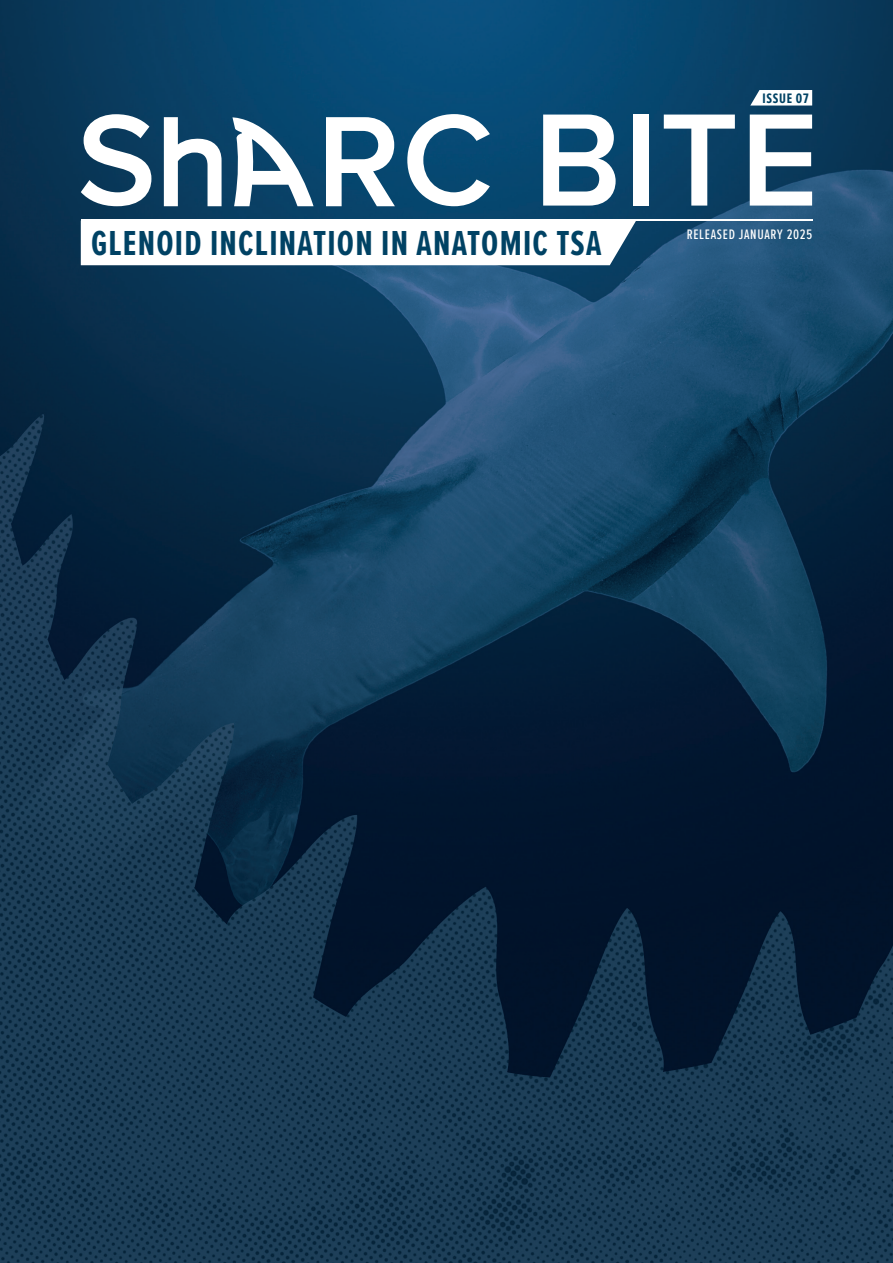
<style>
.page{position:relative;width:893px;height:1263px;background:#fff}
.page>*{position:absolute;margin:0;border:0;box-sizing:border-box;transform-origin:0 0}
.t1{font:600 136.5px "Proxima Nova";color:#fff}
.t2{font:700 36px "Proxima Nova Ex Cn";letter-spacing:.035em;color:#004264}
.t3{font:500 14.25px "Proxima Nova Ex Cn";letter-spacing:.05em;color:#fff}
.t4{font:700 14.25px "Proxima Nova Ex Cn";letter-spacing:.05em;color:#004264}
</style>
<div class="page">
<img style="left:0;top:0;width:893px;height:1263px">
<svg style="left:81px;top:114px;width:70px;height:92px"></svg>
<svg style="left:164px;top:117px;width:58px;height:89px"></svg>
<svg style="left:326px;top:117px;width:69px;height:89px"></svg>
<svg style="left:407px;top:114px;width:83px;height:92px"></svg>
<svg style="left:232px;top:117px;width:82px;height:89px"></svg>
<svg style="left:750px;top:90px;width:62px;height:16px"></svg>
<svg style="left:81px;top:221px;width:555px;height:44px"></svg>
<hr style="left:81px;top:219px;width:731px;height:2px;background:#fff">
<p class="t4" style="left:762px;top:87px;width:48px">ISSUE 07</p>
<h1 class="t1" style="left:533px;top:82px;width:287px">BITE</h1>
<p class="t2" style="left:91px;top:217px;width:512px">GLENOID INCLINATION IN ANATOMIC TSA</p>
<p class="t3" style="left:687px;top:224px;width:127px">RELEASED JANUARY 2025</p>
</div>
